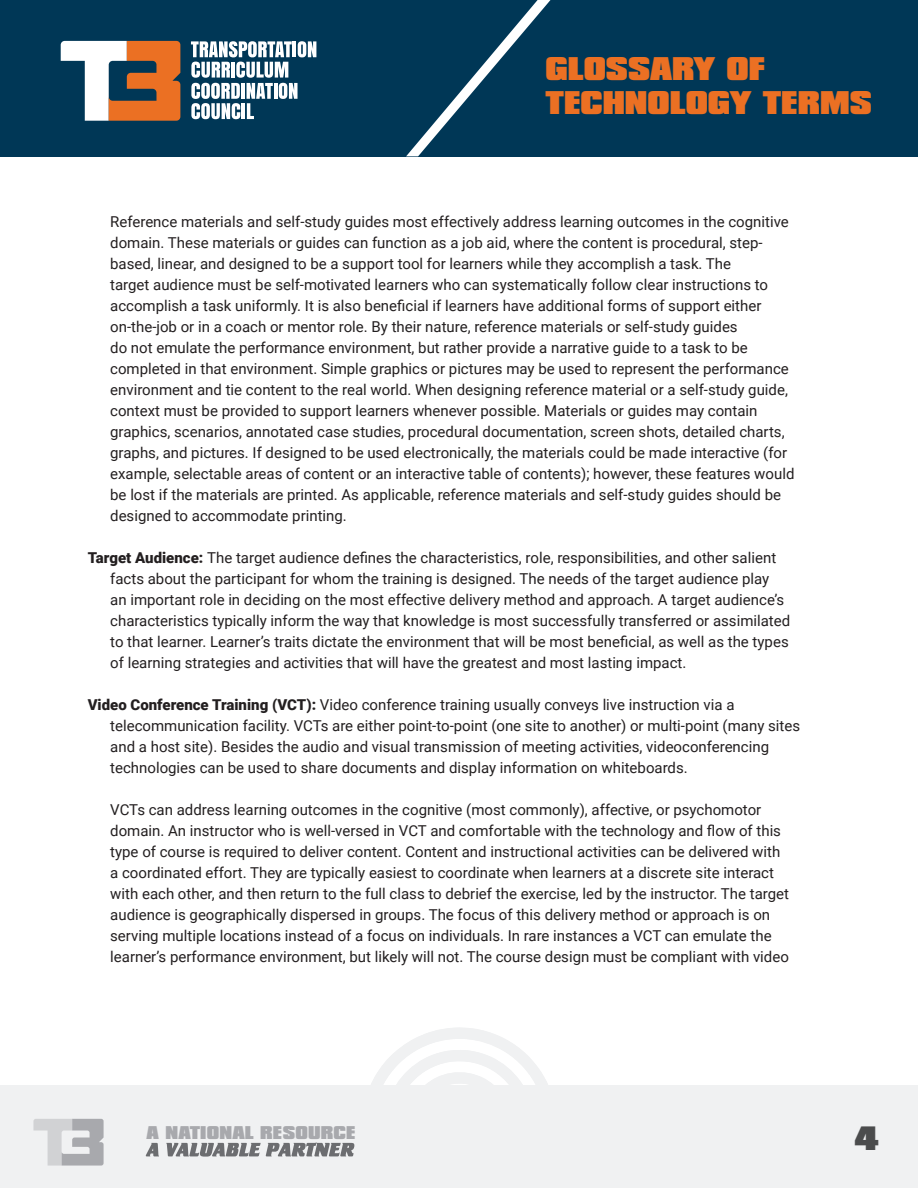
<style>
.page{position:relative;width:918px;height:1188px;background:#fff}
.page>*{position:absolute;margin:0;border:0;box-sizing:border-box;transform-origin:0 0}
.t1{font:900 28.95px "Compacta BT";color:#4b4c4d}
.t2{font:900 28.2px/33.8px "Compacta BT";color:#eb7023}
.t3{font:900 15.9px "Compacta BT";letter-spacing:.01em;color:#a8a9ad}
.t4{font:15px/21px "Roboto";color:#231f20}
.s1{font-weight:900}
</style>
<div class="page">
<svg style="left:371px;top:1027px;width:177px;height:58px"></svg>
<div style="left:0;top:1085px;width:918px;height:103px;background:#f0f1f2"></div>
<svg style="left:146px;top:1142px;width:208px;height:15px"></svg>
<div style="left:0;top:0;width:918px;height:156px;background:#003756"></div>
<svg style="left:406px;top:0;width:145px;height:156px"></svg>
<svg style="left:191px;top:41px;width:125px;height:78px"></svg>
<svg style="left:61px;top:41px;width:119px;height:80px"></svg>
<svg style="left:33px;top:1119px;width:71px;height:47px"></svg>
<h2 class="t2" style="left:545px;top:52px;width:328px">GLOSSARY OF<br>TECHNOLOGY TERMS</h2>
<p class="t4" style="left:110px;top:211px;width:686px">Reference materials and self-study guides most effectively address learning outcomes in the cognitive domain. These materials or guides can function as a job aid, where the content is procedural, step&shy;based, linear, and designed to be a support tool for learners while they accomplish a task. The<br>target audience must be self-motivated learners who can systematically follow clear instructions to accomplish a task uniformly. It is also beneficial if learners have additional forms of support either on-the-job or in a coach or mentor role. By their nature, reference materials or self-study guides<br>do not emulate the performance environment, but rather provide a narrative guide to a task to be completed in that environment. Simple graphics or pictures may be used to represent the performance environment and tie content to the real world. When designing reference material or a self-study guide, context must be provided to support learners whenever possible. Materials or guides may contain graphics, scenarios, annotated case studies, procedural documentation, screen shots, detailed charts, graphs, and pictures. If designed to be used electronically, the materials could be made interactive (for example, selectable areas of content or an interactive table of contents); however, these features would be lost if the materials are printed. As applicable, reference materials and self-study guides should be designed to accommodate printing.</p>
<p class="t4" style="left:110px;top:547px;width:682px;text-indent:-22px"><span class="s1">Target Audience:</span> The target audience defines the characteristics, role, responsibilities, and other salient facts about the participant for whom the training is designed. The needs of the target audience play<br>an important role in deciding on the most effective delivery method and approach. A target audience’s characteristics typically inform the way that knowledge is most successfully transferred or assimilated to that learner. Learner’s traits dictate the environment that will be most beneficial, as well as the types of learning strategies and activities that will have the greatest and most lasting impact.</p>
<p class="t4" style="left:110px;top:694px;width:691px;text-indent:-22px"><span class="s1">Video Conference Training (VCT):</span> Video conference training usually conveys live instruction via a telecommunication facility. VCTs are either point-to-point (one site to another) or multi-point (many sites and a host site). Besides the audio and visual transmission of meeting activities, videoconferencing technologies can be used to share documents and display information on whiteboards.</p>
<p class="t4" style="left:110px;top:799px;width:680px">VCTs can address learning outcomes in the cognitive (most commonly), affective, or psychomotor domain. An instructor who is well-versed in VCT and comfortable with the technology and flow of this type of course is required to deliver content. Content and instructional activities can be delivered with a coordinated effort. They are typically easiest to coordinate when learners at a discrete site interact with each other, and then return to the full class to debrief the exercise, led by the instructor. The target audience is geographically dispersed in groups. The focus of this delivery method or approach is on serving multiple locations instead of a focus on individuals. In rare instances a VCT can emulate the learner’s performance environment, but likely will not. The course design must be compliant with video</p>
<p class="t3" style="left:147px;top:1123px;width:210px">A NATIONAL RESOURCE</p>
<h1 class="t1" style="left:855px;top:1121px;width:25px">4</h1>
</div>
